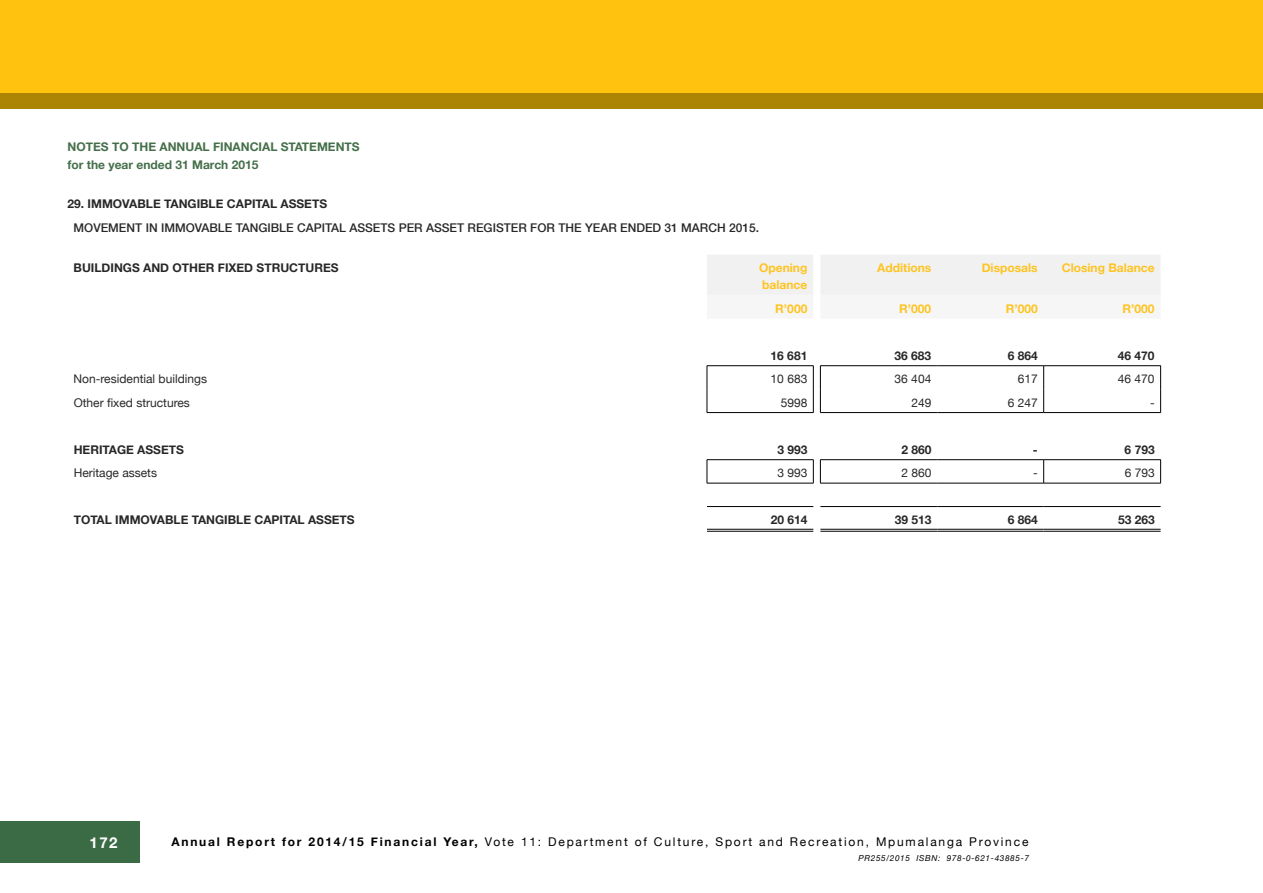
<style>
.page{position:relative;width:1263px;height:893px;background:#fff}
.page>*{position:absolute;margin:0;border:0;box-sizing:border-box;transform-origin:0 0}
.t1{font:700 15px "Helvetica Neue";color:#fff}
.t2{font:700 12px "Helvetica Neue";color:#292829}
.t3{font:12px "Helvetica Neue";color:#292829}
.t4{font:12px "Helvetica Neue";letter-spacing:.15em;color:#000}
.t5{font:500 12px "Helvetica Neue";color:#292829}
.t6{font:700 12px/16.5px "Helvetica Neue";color:#ffc421}
.t7{font:700 12px/18px "Helvetica Neue";color:#456f4a}
.t8{font:italic 8.25px "Helvetica Neue";letter-spacing:.075em;color:#000}
.s1{font-weight:700}
</style>
<div class="page">
<div style="left:0;top:821px;width:140px;height:42px;background:#3b6b44"></div>
<div style="left:0;top:0;width:1263px;height:94px;background:#ffc20e"></div>
<div style="left:0;top:94px;width:1263px;height:15px;background:#ad8505"></div>
<div style="left:707px;top:255px;width:453px;height:40px;background:#f1f1f2"></div>
<hr style="left:707px;top:506px;width:106px;height:1px;background:#000">
<hr style="left:820px;top:506px;width:117px;height:1px;background:#000">
<hr style="left:937px;top:506px;width:107px;height:1px;background:#000">
<hr style="left:1044px;top:506px;width:116px;height:1px;background:#000">
<hr style="left:707px;top:529px;width:106px;height:1px;background:#000">
<hr style="left:707px;top:531px;width:106px;height:1px;background:#000">
<hr style="left:820px;top:529px;width:117px;height:1px;background:#000">
<hr style="left:820px;top:531px;width:117px;height:1px;background:#000">
<hr style="left:937px;top:529px;width:107px;height:1px;background:#000">
<hr style="left:937px;top:531px;width:107px;height:1px;background:#000">
<hr style="left:1044px;top:529px;width:116px;height:1px;background:#000">
<hr style="left:1044px;top:531px;width:116px;height:1px;background:#000">
<hr style="left:707px;top:365px;width:106px;height:1px;background:#000">
<svg style="left:707px;top:366px;width:1px;height:46px"></svg>
<hr style="left:707px;top:412px;width:106px;height:1px;background:#000">
<hr style="left:707px;top:459px;width:106px;height:1px;background:#000">
<svg style="left:707px;top:460px;width:1px;height:23px"></svg>
<svg style="left:813px;top:460px;width:1px;height:23px"></svg>
<hr style="left:707px;top:483px;width:106px;height:1px;background:#000">
<hr style="left:820px;top:365px;width:117px;height:1px;background:#000">
<hr style="left:937px;top:365px;width:107px;height:1px;background:#000">
<hr style="left:1044px;top:365px;width:117px;height:1px;background:#000">
<svg style="left:813px;top:366px;width:1px;height:46px"></svg>
<svg style="left:820px;top:366px;width:1px;height:46px"></svg>
<svg style="left:1160px;top:366px;width:1px;height:46px"></svg>
<hr style="left:820px;top:412px;width:117px;height:1px;background:#000">
<hr style="left:937px;top:412px;width:107px;height:1px;background:#000">
<hr style="left:1044px;top:412px;width:117px;height:1px;background:#000">
<svg style="left:1043px;top:366px;width:1px;height:46px"></svg>
<hr style="left:820px;top:459px;width:117px;height:1px;background:#000">
<svg style="left:820px;top:460px;width:1px;height:23px"></svg>
<hr style="left:937px;top:459px;width:107px;height:1px;background:#000">
<hr style="left:1044px;top:459px;width:117px;height:1px;background:#000">
<svg style="left:1160px;top:460px;width:1px;height:23px"></svg>
<hr style="left:820px;top:483px;width:117px;height:1px;background:#000">
<hr style="left:937px;top:483px;width:107px;height:1px;background:#000">
<hr style="left:1044px;top:483px;width:117px;height:1px;background:#000">
<svg style="left:1043px;top:460px;width:1px;height:23px"></svg>
<p class="t7" style="left:68px;top:138px;width:294px">NOTES TO THE ANNUAL FINANCIAL STATEMENTS for the year ended 31 March 2015</p>
<p class="t2" style="left:68px;top:193px;width:261px">29. IMMOVABLE TANGIBLE CAPITAL ASSETS</p>
<p class="t5" style="left:74px;top:218px;width:687px">MOVEMENT IN IMMOVABLE TANGIBLE CAPITAL ASSETS PER ASSET REGISTER FOR THE YEAR ENDED 31 MARCH 2015.</p>
<p class="t2" style="left:74px;top:257px;width:266px">BUILDINGS AND OTHER FIXED STRUCTURES</p>
<p class="t6" style="left:759px;top:259px;width:50px">Opening balance</p>
<p class="t6" style="left:877px;top:259px;width:56px">Additions</p>
<p class="t6" style="left:982px;top:259px;width:57px">Disposals</p>
<p class="t6" style="left:1062px;top:259px;width:94px">Closing Balance</p>
<p class="t6" style="left:775px;top:299px;width:34px">R’000</p>
<p class="t6" style="left:899px;top:299px;width:34px">R’000</p>
<p class="t6" style="left:1006px;top:299px;width:34px">R’000</p>
<p class="t6" style="left:1122px;top:299px;width:34px">R’000</p>
<p class="t2" style="left:771px;top:345px;width:38px">16 681</p>
<p class="t2" style="left:895px;top:345px;width:38px">36 683</p>
<p class="t2" style="left:1008px;top:345px;width:32px">6 864</p>
<p class="t2" style="left:1118px;top:345px;width:38px">46 470</p>
<p class="t3" style="left:74px;top:369px;width:135px">Non-residential buildings</p>
<p class="t3" style="left:771px;top:369px;width:38px">10 683</p>
<p class="t3" style="left:895px;top:369px;width:38px">36 404</p>
<p class="t3" style="left:1018px;top:369px;width:22px">617</p>
<p class="t3" style="left:1118px;top:369px;width:38px">46 470</p>
<p class="t3" style="left:74px;top:392px;width:118px">Other fixed structures</p>
<p class="t3" style="left:781px;top:392px;width:28px">5998</p>
<p class="t3" style="left:911px;top:392px;width:22px">249</p>
<p class="t3" style="left:1008px;top:392px;width:32px">6 247</p>
<p class="t3" style="left:1150px;top:392px;width:6px">-</p>
<p class="t2" style="left:74px;top:439px;width:112px">HERITAGE ASSETS</p>
<p class="t2" style="left:777px;top:439px;width:32px">3 993</p>
<p class="t2" style="left:901px;top:439px;width:32px">2 860</p>
<p class="t2" style="left:1033px;top:439px;width:6px">-</p>
<p class="t2" style="left:1125px;top:439px;width:32px">6 793</p>
<p class="t3" style="left:74px;top:463px;width:85px">Heritage assets</p>
<p class="t3" style="left:777px;top:463px;width:32px">3 993</p>
<p class="t3" style="left:901px;top:463px;width:32px">2 860</p>
<p class="t3" style="left:1033px;top:463px;width:6px">-</p>
<p class="t3" style="left:1125px;top:463px;width:32px">6 793</p>
<p class="t2" style="left:74px;top:509px;width:283px">TOTAL IMMOVABLE TANGIBLE CAPITAL ASSETS</p>
<p class="t2" style="left:771px;top:509px;width:38px">20 614</p>
<p class="t2" style="left:895px;top:509px;width:38px">39 513</p>
<p class="t2" style="left:1008px;top:509px;width:32px">6 864</p>
<p class="t2" style="left:1118px;top:509px;width:38px">53 263</p>
<p class="t1" style="left:90px;top:829px;width:30px">172</p>
<p class="t4" style="left:171px;top:831px;width:858px"><span class="s1">Annual Report for 2014/15 Financial Year,</span> Vote 11: Department of Culture, Sport and Recreation, Mpumalanga Province</p>
<p class="t8" style="left:858px;top:851px;width:172px">PR255/2015 ISBN: 978-0-621-43885-7</p>
</div>
